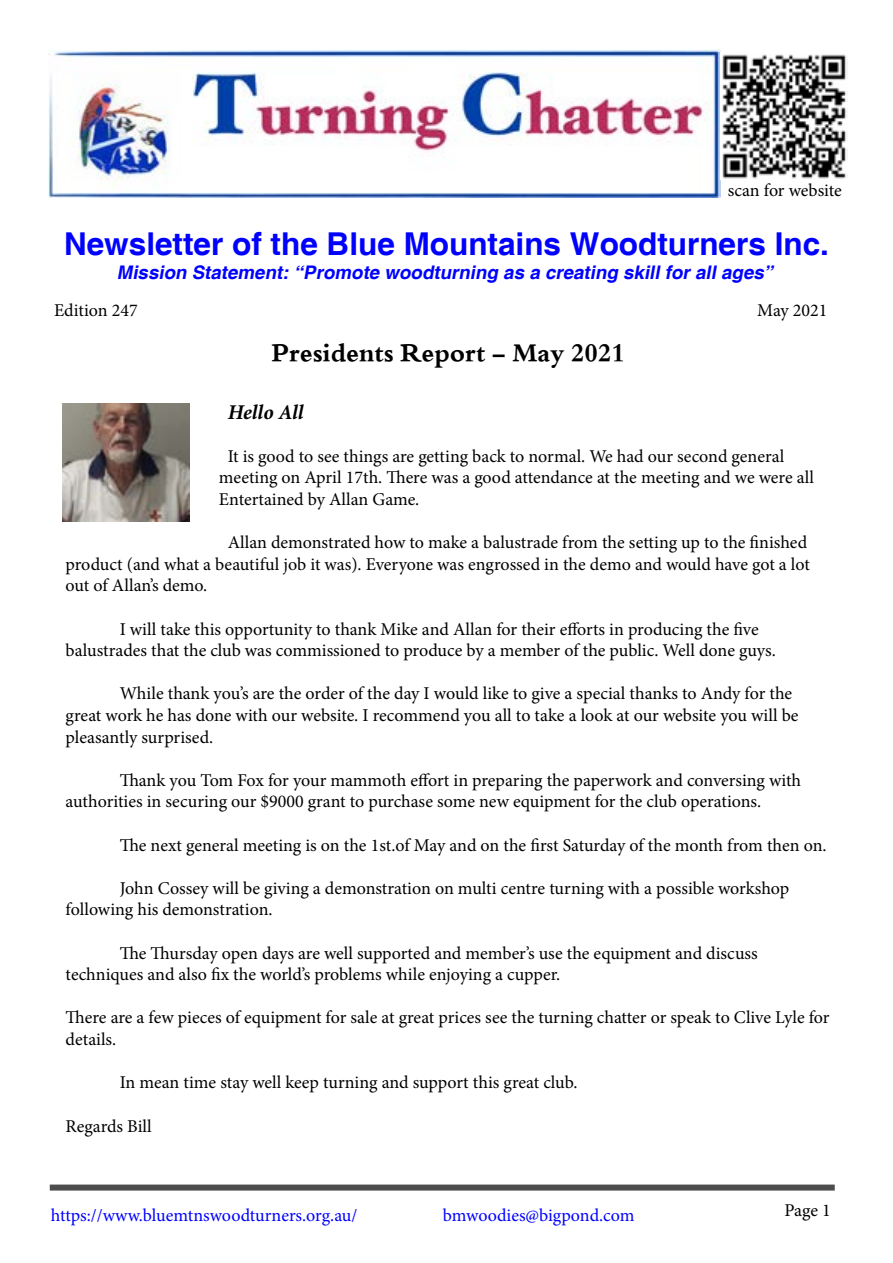
<style>
.page{position:relative;width:893px;height:1263px;background:#fff}
.page>*{position:absolute;margin:0;border:0;box-sizing:border-box;transform-origin:0 0}
.t1{font:700 31.5px "Helvetica";color:#00f}
.t2{font:700 27px "Traditional Arabic";color:#000}
.t3{font:italic 700 21px "Minion Pro";letter-spacing:-.005em;color:#000}
.t4{font:italic 700 18.75px "Helvetica";color:#00f}
.t5{font:18px/21.6px "Minion Pro";letter-spacing:-.005em;color:#000}
.t6{font:18px "Minion Pro";letter-spacing:-.005em;color:#00f}
</style>
<div class="page">
<img style="left:49px;top:49px;width:671px;height:149px">
<div style="left:50px;top:1184px;width:785px;height:6px;background:#4d4d4d"></div>
<img style="left:722px;top:54px;width:124px;height:125px">
<img style="left:62px;top:403px;width:127px;height:118px">
<p class="t5" style="left:728px;top:180px;width:116px">scan for website</p>
<h1 class="t1" style="left:64px;top:225px;width:766px">Newsletter of the Blue Mountains Woodturners Inc.</h1>
<p class="t4" style="left:117px;top:261px;width:662px">Mission Statement:“Promote woodturning as a creating skillforallages”</p>
<p class="t5" style="left:54px;top:300px;width:85px">Edition 247</p>
<p class="t5" style="left:757px;top:300px;width:72px">May 2021</p>
<h2 class="t2" style="left:272px;top:338px;width:355px">Presidents Report - May 2021</h2>
<p class="t3" style="left:228px;top:397px;width:78px">Hello All</p>
<p class="t5" style="left:219px;top:445px;width:596px;text-indent:9px">It is good to see things are getting back to normal. We had our second general meeting on April 17th. There was a good attendance at the meeting and we were all<br>Entertained by Allan Game.</p>
<p class="t5" style="left:66px;top:532px;width:746px;text-indent:162px">Allan demonstrated how to make a balustrade from the setting up to the finished product (and what a beautiful job it was). Everyone was engrossed in the demo and would have got a lot out of Allan’s demo.</p>
<p class="t5" style="left:66px;top:618px;width:712px;text-indent:54px">I will take this opportunity to thank Mike and Allan for their efforts in producing the five balustrades that the club was commissioned to produce by a member of the public. Well done guys.</p>
<p class="t5" style="left:66px;top:683px;width:734px;text-indent:54px">While thank you’s are the order of the day I would like to give a special thanks to Andy for the great work he has done with our website. I recommend you all to take a look at our website you will be pleasantly surprised.</p>
<p class="t5" style="left:66px;top:769px;width:737px;text-indent:54px">Thank you Tom Fox for your mammoth effort in preparing the paperwork and conversing with authorities in securing our $9000 grant to purchase some new equipment for the club operations.</p>
<p class="t5" style="left:120px;top:834px;width:708px">The next general meeting is on the 1st.of May and on the first Saturday of the month from then on.</p>
<p class="t5" style="left:66px;top:877px;width:725px;text-indent:54px">John Cossey will be giving a demonstration on multi centre turning with a possible workshop following his demonstration.</p>
<p class="t5" style="left:66px;top:942px;width:693px;text-indent:54px">The Thursday open days are well supported and member’s use the equipment and discuss techniques and also fix the world’s problems while enjoying a cupper.</p>
<p class="t5" style="left:66px;top:1007px;width:765px">There are a few pieces of equipment for sale at great prices see the turning chatter or speak to Clive Lyle for details.</p>
<p class="t5" style="left:120px;top:1072px;width:459px">In mean time stay well keep turning and support this great club.</p>
<p class="t5" style="left:66px;top:1115px;width:88px">Regards Bill</p>
<p class="t6" style="left:51px;top:1203px;width:308px">https://www.bluemtnswoodturners.org.au/</p>
<p class="t6" style="left:443px;top:1203px;width:193px">bmwoodies@bigpond.com</p>
<p class="t5" style="left:784px;top:1199px;width:48px">Page 1</p>
</div>
